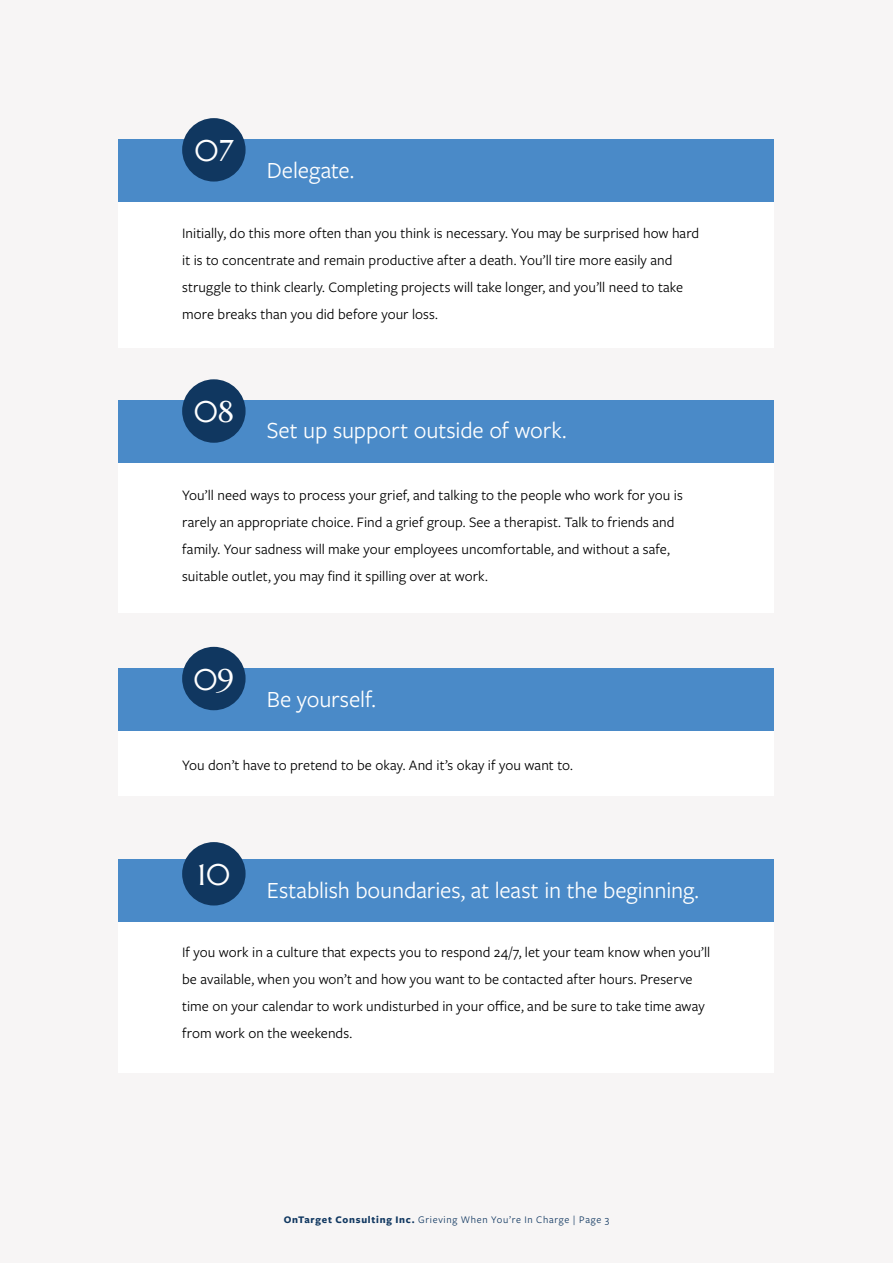
<style>
.page{position:relative;width:893px;height:1263px;background:#f7f5f5}
.page>*{position:absolute;margin:0;border:0;box-sizing:border-box;transform-origin:0 0}
.t1{font:30px "Marcellus";color:#fff}
.t2{font:24px "Freight Sans Pro";letter-spacing:-.005em;color:#fff}
.t3{font:15px/27px "Freight Sans Pro";letter-spacing:.005em;color:#000}
.t4{font:10.5px "Freight Sans Pro";letter-spacing:.07em;color:#103760}
.s1{font-weight:700}
</style>
<div class="page">
<div style="left:119px;top:139px;width:655px;height:209px;background:#fff"></div>
<div style="left:119px;top:139px;width:655px;height:63px;background:#4a8ac8"></div>
<div style="left:182px;top:118px;width:64px;height:64px;background:#103760;border-radius:50%"></div>
<div style="left:119px;top:400px;width:655px;height:213px;background:#fff"></div>
<div style="left:119px;top:400px;width:655px;height:63px;background:#4a8ac8"></div>
<div style="left:182px;top:379px;width:64px;height:64px;background:#103760;border-radius:50%"></div>
<div style="left:119px;top:668px;width:655px;height:128px;background:#fff"></div>
<div style="left:119px;top:668px;width:655px;height:63px;background:#4a8ac8"></div>
<div style="left:182px;top:647px;width:64px;height:63px;background:#103760;border-radius:50%"></div>
<div style="left:119px;top:859px;width:655px;height:213px;background:#fff"></div>
<div style="left:119px;top:859px;width:655px;height:63px;background:#4a8ac8"></div>
<div style="left:182px;top:842px;width:64px;height:63px;background:#103760;border-radius:50%"></div>
<h1 class="t1" style="left:194px;top:132px;width:40px">07</h1>
<h2 class="t2" style="left:267px;top:155px;width:89px">Delegate.</h2>
<p class="t3" style="left:182px;top:219px;width:519px">Initially, do this more often than you think is necessary. You may be surprised how hard it is to concentrate and remain productive after a death. You’ll tire more easily and struggle to think clearly. Completing projects will take longer, and you’ll need to take more breaks than you did before your loss.</p>
<h1 class="t1" style="left:194px;top:393px;width:42px">08</h1>
<h2 class="t2" style="left:267px;top:414px;width:301px">Set up support outside of work.</h2>
<p class="t3" style="left:182px;top:481px;width:502px">You’ll need ways to process your grief, and talking to the people who work for you is rarely an appropriate choice. Find a grief group. See a therapist. Talk to friends and family. Your sadness will make your employees uncomfortable, and without a safe, suitable outlet, you may find it spilling over at work.</p>
<h1 class="t1" style="left:193px;top:660px;width:42px">09</h1>
<h2 class="t2" style="left:267px;top:683px;width:111px">Be yourself.</h2>
<p class="t3" style="left:182px;top:750px;width:392px">You don’t have to pretend to be okay. And it’s okay if you want to.</p>
<h1 class="t1" style="left:197px;top:855px;width:35px">10</h1>
<h2 class="t2" style="left:267px;top:874px;width:434px">Establish boundaries, at least in the beginning.</h2>
<p class="t3" style="left:182px;top:938px;width:530px">If you work in a culture that expects you to respond 24/7, let your team know when you’ll be available, when you won’t and how you want to be contacted after hours. Preserve time on your calendar to work undisturbed in your office, and be sure to take time away from work on the weekends.</p>
<p class="t4" style="left:284px;top:1212px;width:327px"><span class="s1">OnTarget Consulting Inc.</span> Grieving When You’re In Charge | Page 3</p>
</div>
